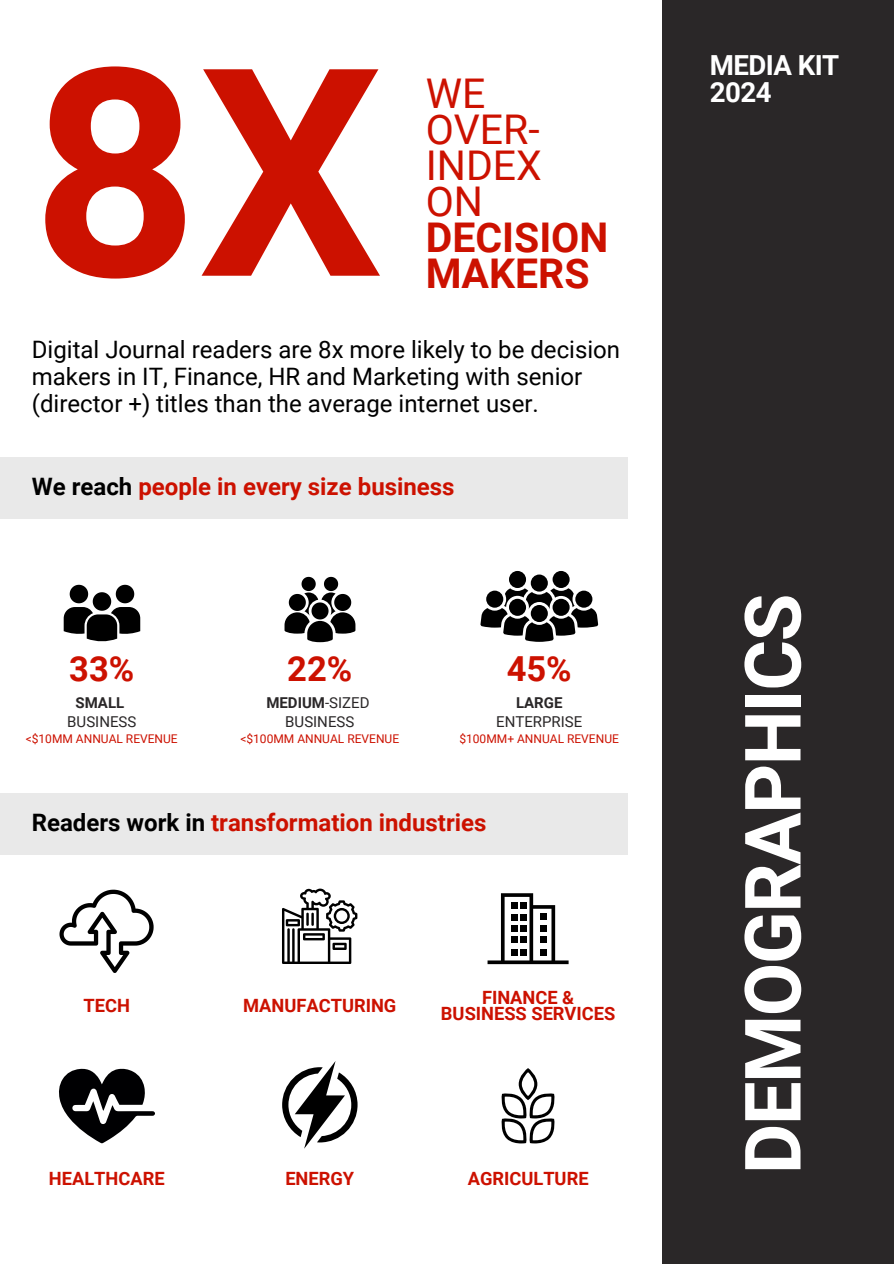
<style>
.page{position:relative;width:894px;height:1264px;background:#fff}
.page>*{position:absolute;margin:0;border:0;box-sizing:border-box;transform-origin:0 0}
.t1{font:700 290.25px "Roboto";color:#c10}
.t2{font:700 77.7px "Roboto";letter-spacing:-.02em;color:#fff}
.t3{font:40.95px/36px "Roboto";color:#c10}
.t4{font:700 40.95px "Roboto";color:#c10}
.t5{font:700 34.5px "Roboto";color:#c10}
.t6{font:700 27.6px/27px "Roboto";letter-spacing:-.02em;color:#fff}
.t7{font:24px/27px "Roboto";color:#000}
.t8{font:700 24px "Roboto";color:#c10}
.t9{font:700 18.3px "Roboto";color:#c10}
.t10{font:15px "Roboto";color:#2a2728}
.t11{font:700 15px "Roboto";color:#2a2728}
.t12{font:12px "Roboto";color:#c10}
.s1{font-weight:700}
.s2{color:#000}
.s3{font-weight:400}
</style>
<div class="page">
<div style="left:662px;top:0;width:231px;height:1263px;background:#2a2728"></div>
<div style="left:509px;top:571px;width:17px;height:17px;background:#000;border-radius:50%"></div>
<div style="left:552px;top:571px;width:17px;height:17px;background:#000;border-radius:50%"></div>
<div style="left:530px;top:574px;width:17px;height:17px;background:#000;border-radius:50%"></div>
<svg style="left:480px;top:588px;width:118px;height:54px"></svg>
<div style="left:530px;top:605px;width:17px;height:17px;background:#000;border-radius:50%"></div>
<svg style="left:64px;top:585px;width:76px;height:57px"></svg>
<svg style="left:284px;top:577px;width:71px;height:65px"></svg>
<svg style="left:59px;top:889px;width:95px;height:84px"></svg>
<svg style="left:282px;top:888px;width:75px;height:76px"></svg>
<svg style="left:487px;top:893px;width:81px;height:71px"></svg>
<svg style="left:59px;top:1068px;width:96px;height:75px"></svg>
<svg style="left:282px;top:1061px;width:75px;height:87px"></svg>
<svg style="left:501px;top:1068px;width:54px;height:75px"></svg>
<div style="left:0;top:793px;width:627px;height:61px;background:#e9e9e9"></div>
<div style="left:0;top:457px;width:627px;height:62px;background:#e9e9e9"></div>
<p class="t1" style="left:32px;top:7px;width:352px">8X</p>
<p class="t3" style="left:425px;top:76px;width:184px">WE<br>OVER-<br>INDEX<br>ON<br><span class="s1">DECISION</span></p>
<p class="t4" style="left:425px;top:250px;width:165px">MAKERS</p>
<p class="t7" style="left:32px;top:336px;width:589px">Digital Journal readers are 8x more likely to be decision makers in IT, Finance, HR and Marketing with senior (director +) titles than the average internet user.</p>
<p class="t8" style="left:32px;top:473px;width:424px"><span class="s2">We reach</span> people in every size business</p>
<p class="t5" style="left:69px;top:648px;width:67px">33%</p>
<h6 class="t5" style="left:287px;top:648px;width:67px">22%</h6>
<p class="t5" style="left:506px;top:648px;width:67px">45%</p>
<h4 class="t11" style="left:76px;top:694px;width:50px">SMALL</h4>
<p class="t10" style="left:67px;top:713px;width:70px">BUSINESS</p>
<p class="t12" style="left:26px;top:732px;width:153px">&lt;$10MM ANNUAL REVENUE</p>
<p class="t11" style="left:266px;top:694px;width:105px">MEDIUM<span class="s3">-SIZED</span></p>
<p class="t10" style="left:285px;top:713px;width:70px">BUSINESS</p>
<h4 class="t12" style="left:240px;top:732px;width:160px">&lt;$100MM ANNUAL REVENUE</h4>
<p class="t11" style="left:516px;top:694px;width:48px">LARGE</p>
<p class="t10" style="left:496px;top:713px;width:88px">ENTERPRISE</p>
<p class="t12" style="left:459px;top:732px;width:161px">$100MM+ ANNUAL REVENUE</p>
<p class="t8" style="left:32px;top:808px;width:456px"><span class="s2">Readers work in</span> transformation industries</p>
<h4 class="t9" style="left:83px;top:995px;width:48px">TECH</h4>
<p class="t9" style="left:243px;top:995px;width:155px">MANUFACTURING</p>
<p class="t9" style="left:482px;top:987px;width:94px">FINANCE &amp;</p>
<p class="t9" style="left:441px;top:1003px;width:176px">BUSINESS SERVICES</p>
<h6 class="t9" style="left:49px;top:1168px;width:117px">HEALTHCARE</h6>
<p class="t9" style="left:285px;top:1168px;width:70px">ENERGY</p>
<p class="t9" style="left:467px;top:1168px;width:122px">AGRICULTURE</p>
<h3 class="t6" style="left:709px;top:52px;width:131px">MEDIA KIT<br>2024</h3>
<h1 class="t2" style="left:728px;top:1174px;width:582px;rotate:-90deg">DEMOGRAPHICS</h1>
</div>
